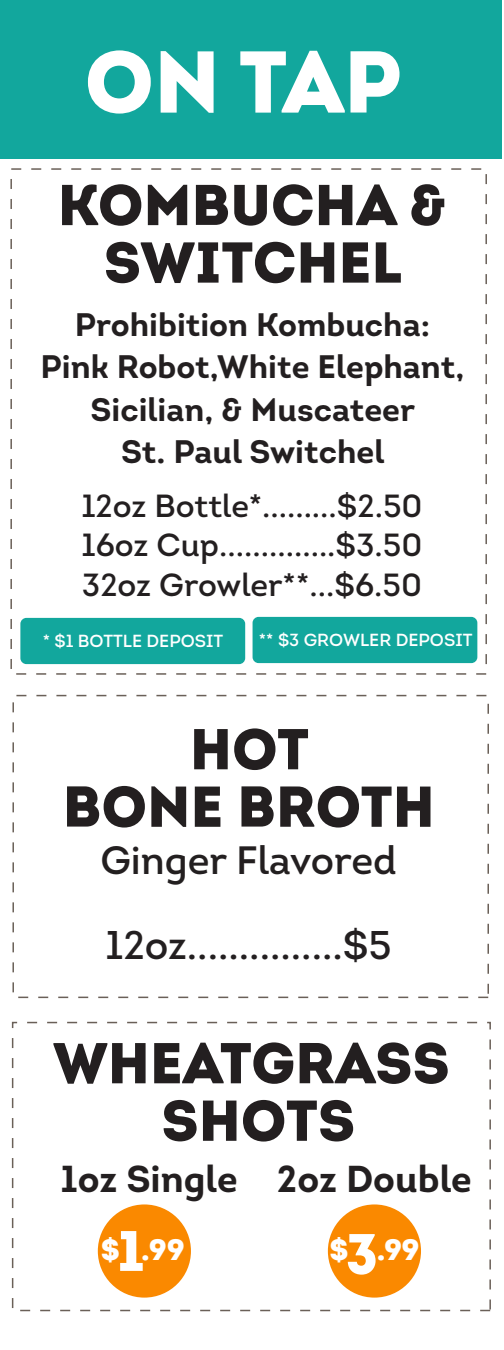
<style>
.page{position:relative;width:504px;height:1350px;background:#fff}
.page>*{position:absolute;margin:0;border:0;box-sizing:border-box;transform-origin:0 0}
.t1{font:87.5px "Intro Black Caps";color:#fff}
.t2{font:57.5px/57.5px "Intro Black Caps";color:#231f20;text-align:center}
.t3{font:56.95px "Intro Black Caps";color:#fff}
.t4{font:40px "Intro";color:#231f20}
.t5{font:39.5px "Intro";color:#231f20}
.t6{font:700 37.5px "Intro";color:#231f20}
.t7{font:700 32.5px/42.5px "Intro";color:#231f20;text-align:center}
.t8{font:32px/39.5px "Intro";color:#231f20;text-align:justify}
.t9{font:29.35px "Intro Black Caps";color:#fff}
.t10{font:17.5px "Intro Regular Caps";color:#fff}
.s1{font-size:56.95px}
</style>
<div class="page">
<div style="left:253px;top:617px;width:224px;height:46px;background:#12a79d;border-radius:6px"></div>
<div style="left:0;top:0;width:502px;height:159px;background:#12a79d"></div>
<div style="left:12px;top:1022px;width:479px;height:289px;border:2px dashed #6a6058"></div>
<div style="left:12px;top:695px;width:477px;height:303px;border:2px dashed #6a6058"></div>
<div style="left:98px;top:1204px;width:93px;height:94px;background:#fa8900;border-radius:50%"></div>
<div style="left:328px;top:1204px;width:93px;height:94px;background:#fa8900;border-radius:50%"></div>
<div style="left:10px;top:168px;width:477px;height:507px;border:2px dashed #6a6058"></div>
<div style="left:20px;top:618px;width:225px;height:46px;background:#12a79d;border-radius:6px"></div>
<h1 class="t1" style="left:85px;top:24px;width:318px">ON TAP</h1>
<h2 class="t2" style="left:58px;top:175px;width:390px">KOMBUCHA &amp;<br>SWITCHEL</h2>
<p class="t7" style="left:41px;top:303px;width:425px">Prohibition Kombucha:<br>Pink Robot,White Elephant,<br>Sicilian, &amp; Muscateer<br>St. Paul Switchel</p>
<p class="t8" style="left:81px;top:486px;width:343px">12oz Bottle*.........$2.50<br>16oz Cup..............$3.50<br>32oz Growler**...$6.50</p>
<p class="t10" style="left:43px;top:629px;width:182px">* $1 BOTTLE DEPOSIT</p>
<p class="t10" style="left:259px;top:629px;width:215px">** $3 GROWLER DEPOSIT</p>
<h2 class="t2" style="left:63px;top:720px;width:374px">HOT<br>BONE BROTH</h2>
<p class="t5" style="left:100px;top:836px;width:298px">Ginger Flavored</p>
<p class="t4" style="left:106px;top:920px;width:288px">12oz...............$5</p>
<h2 class="t2" style="left:53px;top:1034px;width:398px">WHEATGRASS<br>SHOTS</h2>
<p class="t6" style="left:61px;top:1154px;width:413px">1oz Single 2oz Double</p>
<h3 class="t3" style="left:117px;top:1213px;width:29px">1</h3>
<p class="t9" style="left:329px;top:1230px;width:92px">$<span class="s1">3</span>.99</p>
<p class="t9" style="left:101px;top:1230px;width:86px">$ .99</p>
</div>
